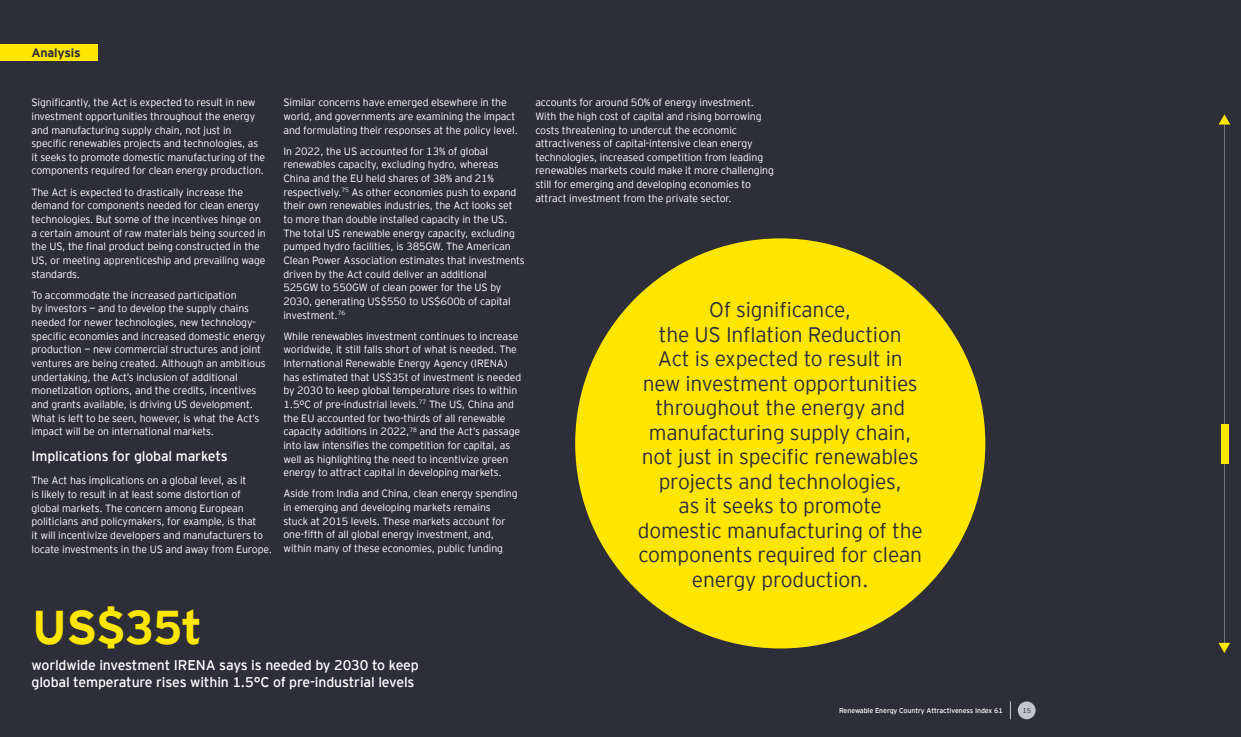
<style>
.page{position:relative;width:1241px;height:737px;background:#fff}
.page>*{position:absolute;margin:0;border:0;box-sizing:border-box;transform-origin:0 0}
.t1{font:700 47.25px "EY Interstate";color:#ffe600}
.Body_copy{font:300 21px/24.5px "EY Interstate";letter-spacing:-.01em;color:#2e2e38;text-align:center}
.Body_copy-2{font:14px/17.5px "EY Interstate";letter-spacing:-.01em;color:#fff}
.Bullet{font:14px "EY Interstate";letter-spacing:-.01em;color:#fff}
.Bullet-2{font:700 12.25px "EY Interstate";letter-spacing:-.01em;color:#2e2e38}
.Body_copy-3{font:300 10.5px/13.7px "EY Interstate";letter-spacing:-.01em;color:#fff}
.Brochure_subtitle_RL{font:7px "EY Interstate";letter-spacing:-.01em;color:#fff}
.Brochure_subtitle_RL-2{font:300 7px "EY Interstate";color:#2e2e38}
</style>
<div class="page">
<div style="left:1050px;top:0;width:190px;height:737px;background:#2e2e38"></div>
<hr style="left:1223px;top:117px;width:1px;height:529px;background:#747480">
<svg style="left:1218px;top:114px;width:12px;height:11px"></svg>
<svg style="left:1218px;top:643px;width:11px;height:10px"></svg>
<div style="left:0;top:0;width:1050px;height:737px;background:#2e2e38"></div>
<div style="left:1017px;top:701px;width:18px;height:18px;background:#c4c4cd;border-radius:50%"></div>
<div style="left:0;top:44px;width:97px;height:17px;background:#ffe600"></div>
<div style="left:575px;top:238px;width:410px;height:410px;background:#ffe600;border-radius:50%"></div>
<div style="left:1220px;top:424px;width:7px;height:39px;background:#ffe600"></div>
<p class="Bullet-2" style="left:32px;top:44px;width:51px">Analysis</p>
<p class="Body_copy-3" style="left:32px;top:95px;width:235px">Significantly, the Act is expected to result in new investment opportunities throughout the energy and manufacturing supply chain, not just in specific renewables projects and technologies, as it seeks to promote domestic manufacturing of the components required for clean energy production.</p>
<p class="Body_copy-3" style="left:32px;top:184px;width:236px">The Act is expected to drastically increase the demand for components needed for clean energy technologies. But some of the incentives hinge on a certain amount of raw materials being sourced in the US, the final product being constructed in the US, or meeting apprenticeship and prevailing wage standards.</p>
<p class="Body_copy-3" style="left:32px;top:287px;width:236px">To accommodate the increased participation<br>by investors — and to develop the supply chains needed for newer technologies, new technology&shy;specific economies and increased domestic energy production — new commercial structures and joint ventures are being created. Although an ambitious undertaking, the Act’s inclusion of additional monetization options, and the credits, incentives and grants available, is driving US development.<br>What is left to be seen, however, is what the Act’s impact will be on international markets.</p>
<p class="Bullet" style="left:32px;top:446px;width:198px">Implications for global markets</p>
<p class="Body_copy-3" style="left:32px;top:473px;width:242px">The Act has implications on a global level, as it<br>is likely to result in at least some distortion of<br>global markets. The concern among European politicians and policymakers, for example, is that<br>it will incentivize developers and manufacturers to locate investments in the US and away from Europe.</p>
<p class="Body_copy-3" style="left:283px;top:95px;width:236px">Similar concerns have emerged elsewhere in the world, and governments are examining the impact and formulating their responses at the policy level.</p>
<p class="Body_copy-3" style="left:283px;top:143px;width:243px">In 2022, the US accounted for 13% of global renewables capacity, excluding hydro, whereas China and the EU held shares of 38% and 21% respectively.<sup>75</sup> As other economies push to expand their own renewables industries, the Act looks set<br>to more than double installed capacity in the US.<br>The total US renewable energy capacity, excluding pumped hydro facilities, is 385GW. The American Clean Power Association estimates that investments driven by the Act could deliver an additional<br>525GW to 550GW of clean power for the US by 2030, generating US$550 to US$600b of capital investment.<sup>76</sup></p>
<p class="Body_copy-3" style="left:283px;top:328px;width:239px">While renewables investment continues to increase worldwide, it still falls short of what is needed. The International Renewable Energy Agency (IRENA) has estimated that US$35t of investment is needed by 2030 to keep global temperature rises to within 1.5ºC of pre-industrial levels.<sup>77</sup> The US, China and the EU accounted for two-thirds of all renewable capacity additions in 2022,<sup>78</sup> and the Act’s passage into law intensifies the competition for capital, as well as highlighting the need to incentivize green energy to attract capital in developing markets.</p>
<p class="Body_copy-3" style="left:283px;top:486px;width:236px">Aside from India and China, clean energy spending in emerging and developing markets remains stuck at 2015 levels. These markets account for one-fifth of all global energy investment, and, within many of these economies, public funding</p>
<p class="t1" style="left:32px;top:593px;width:172px">US$35t</p>
<p class="Body_copy-2" style="left:32px;top:655px;width:389px">worldwide investment IRENA says is needed by 2030 to keep global temperature rises within 1.5°C of pre-industrial levels</p>
<p class="Body_copy-3" style="left:535px;top:95px;width:240px">accounts for around 50% of energy investment.<br>With the high cost of capital and rising borrowing costs threatening to undercut the economic attractiveness of capital-intensive clean energy technologies, increased competition from leading renewables markets could make it more challenging still for emerging and developing economies to attract investment from the private sector.</p>
<p class="Body_copy" style="left:637px;top:296px;width:286px">Of significance,<br>the US Inflation Reduction<br>Act is expected to result in new investment opportunities throughout the energy and manufacturing supply chain, not just in specific renewables projects and technologies,<br>as it seeks to promote domestic manufacturing of the components required for clean energy production.</p>
<p class="Brochure_subtitle_RL" style="left:838px;top:705px;width:165px">Renewable Energy Country Attractiveness Index 61</p>
<p class="Brochure_subtitle_RL-2" style="left:1022px;top:705px;width:10px">15</p>
</div>
